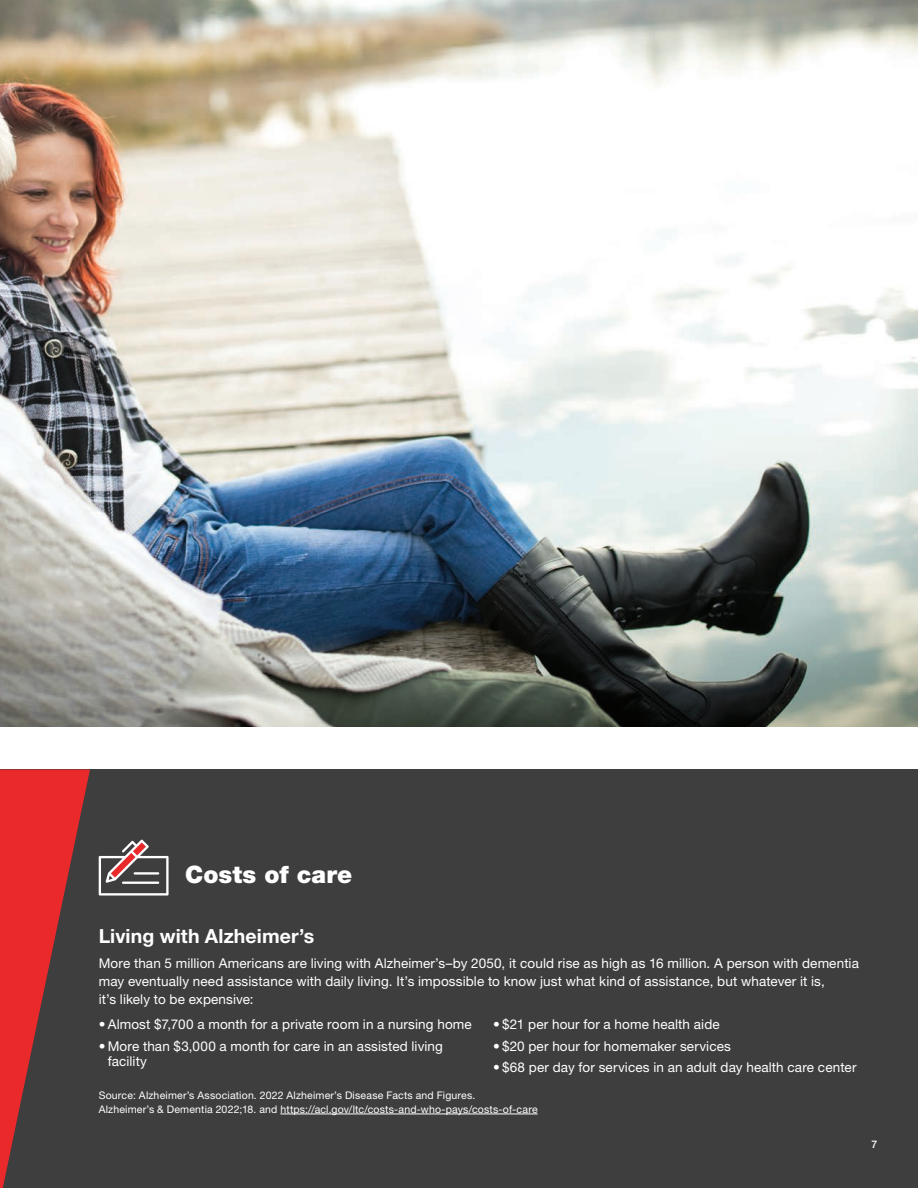
<style>
.page{position:relative;width:918px;height:1188px;background:#fff}
.page>*{position:absolute;margin:0;border:0;box-sizing:border-box;transform-origin:0 0}
.Section_Title{font:900 24px "Helvetica Neue LT Std";letter-spacing:.005em;color:#fff}
.subhead{font:700 19.5px "Helvetica Neue LT Std";letter-spacing:.005em;color:#fff}
.Body_copy_9{font:13.5px/18px "Helvetica Neue LT Std";letter-spacing:.01em;color:#fff}
.t1{font:10.5px/13.5px "Helvetica Neue LT Std";letter-spacing:.02em;color:#fff}
.t2{font:500 10.5px "Helvetica Neue LT Std";color:#fff}
</style>
<div class="page">
<div style="left:0;top:770px;width:918px;height:418px;background:#3e3e3f"></div>
<svg style="left:0;top:770px;width:90px;height:418px"></svg>
<img style="left:0;top:0;width:918px;height:726px">
<hr style="left:280px;top:1114px;width:258px;height:1px;background:#fff">
<svg style="left:99px;top:840px;width:70px;height:56px"></svg>
<p class="Section_Title" style="left:185px;top:860px;width:169px">Costs of care</p>
<p class="subhead" style="left:99px;top:924px;width:217px">Living with Alzheimer’s</p>
<p class="Body_copy_9" style="left:99px;top:954px;width:762px">More than 5 million Americans are living with Alzheimer’s–by 2050, it could rise as high as 16 million. A person with dementia may eventually need assistance with daily living. It’s impossible to know just what kind of assistance, but whatever it is,<br>it’s likely to be expensive:</p>
<p class="Body_copy_9" style="left:99px;top:1015px;width:375px">• Almost $7,700 a month for a private room in a nursing home</p>
<p class="Body_copy_9" style="left:108px;top:1038px;width:337px;line-height:15px;text-indent:-9px">• More than $3,000 a month for care in an assisted living facility</p>
<p class="Body_copy_9" style="left:493px;top:1015px;width:228px">• $21 per hour for a home health aide</p>
<p class="Body_copy_9" style="left:493px;top:1037px;width:239px">• $20 per hour for homemaker services</p>
<p class="Body_copy_9" style="left:493px;top:1058px;width:365px">• $68 per day for services in an adult day health care center</p>
<p class="t1" style="left:99px;top:1089px;width:440px">Source: Alzheimer’s Association. 2022 Alzheimer’s Disease Facts and Figures.<br>Alzheimer’s &amp; Dementia 2022;18. and https://acl.gov/ltc/costs-and-who-pays/costs-of-care</p>
<p class="t2" style="left:872px;top:1138px;width:7px">7</p>
</div>
